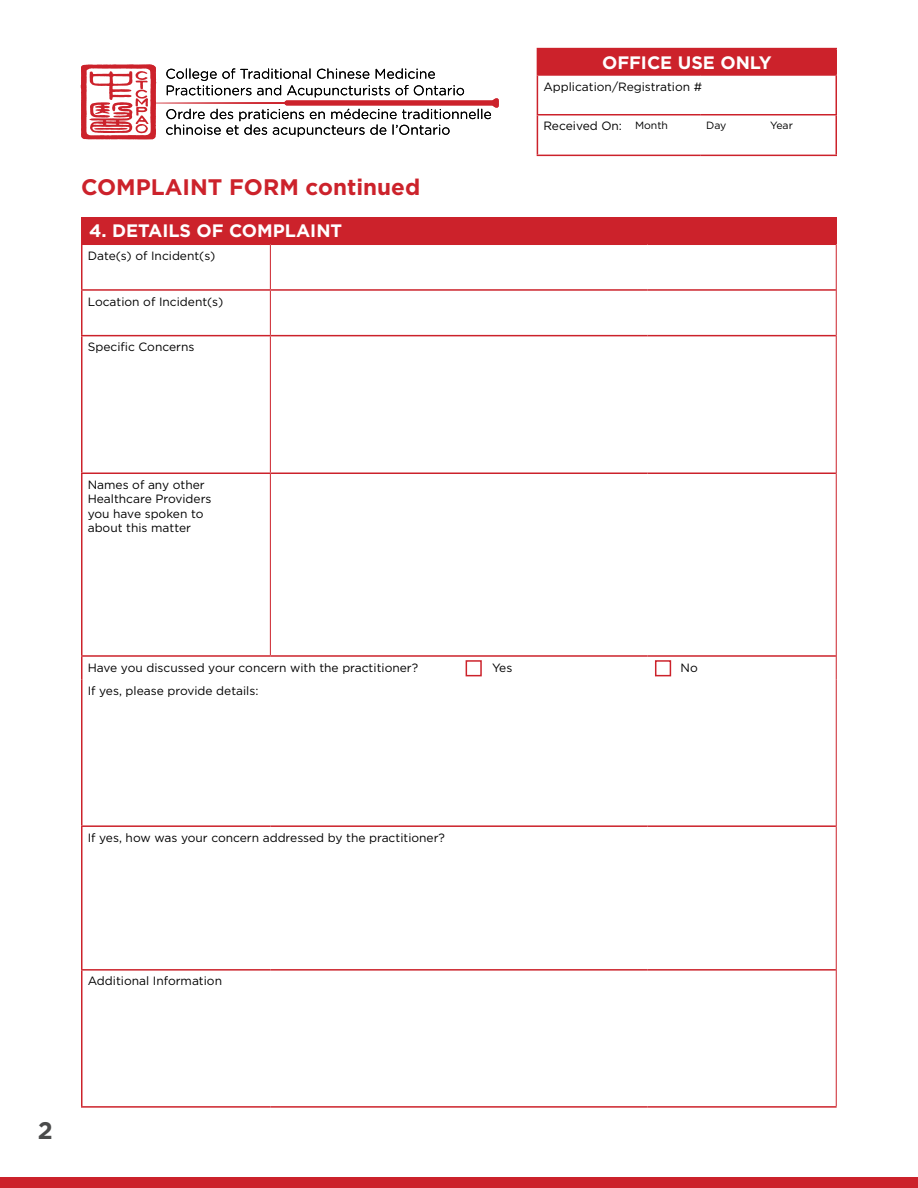
<style>
.page{position:relative;width:918px;height:1188px;background:#fff}
.page>*{position:absolute;margin:0;border:0;box-sizing:border-box;transform-origin:0 0}
.t1{font:700 24px "Gotham";color:#4a4b4b}
.t2{font:700 22.5px "Gotham";color:#cc222b}
.t3{font:700 18px "Gotham";color:#fff}
.t4{font:12px/14.4px "Gotham";color:#000}
.t5{font:10.5px "Gotham";color:#000}
.s1{font-size:10.5px}
</style>
<div class="page">
<svg style="left:81px;top:64px;width:418px;height:75px"></svg>
<div style="left:0;top:1177px;width:918px;height:11px;background:#cc222b"></div>
<div style="left:537px;top:49px;width:299px;height:26px;background:#cc222b"></div>
<hr style="left:537px;top:48px;width:92px;height:1px;background:#cc222b">
<hr style="left:629px;top:48px;width:71px;height:1px;background:#cc222b">
<hr style="left:700px;top:48px;width:64px;height:1px;background:#cc222b">
<hr style="left:764px;top:48px;width:73px;height:1px;background:#cc222b">
<svg style="left:836px;top:49px;width:1px;height:25px"></svg>
<hr style="left:537px;top:115px;width:1px;height:40px;background:#cc222b">
<hr style="left:836px;top:115px;width:1px;height:40px;background:#cc222b">
<hr style="left:537px;top:155px;width:92px;height:1px;background:#cc222b">
<hr style="left:629px;top:155px;width:71px;height:1px;background:#cc222b">
<hr style="left:764px;top:155px;width:73px;height:1px;background:#cc222b">
<hr style="left:537px;top:76px;width:1px;height:38px;background:#cc222b">
<hr style="left:537px;top:74px;width:92px;height:2px;background:#cc222b">
<hr style="left:629px;top:74px;width:71px;height:2px;background:#cc222b">
<hr style="left:700px;top:74px;width:64px;height:2px;background:#cc222b">
<hr style="left:764px;top:74px;width:73px;height:2px;background:#cc222b">
<hr style="left:836px;top:76px;width:1px;height:38px;background:#cc222b">
<hr style="left:537px;top:114px;width:92px;height:1px;background:#cc222b">
<hr style="left:629px;top:114px;width:71px;height:1px;background:#cc222b">
<hr style="left:700px;top:114px;width:64px;height:1px;background:#cc222b">
<hr style="left:700px;top:155px;width:64px;height:1px;background:#cc222b">
<hr style="left:764px;top:114px;width:73px;height:1px;background:#cc222b">
<hr style="left:81px;top:245px;width:1px;height:44px;background:#cc222b">
<hr style="left:81px;top:291px;width:1px;height:44px;background:#cc222b">
<hr style="left:81px;top:336px;width:1px;height:137px;background:#cc222b">
<hr style="left:81px;top:474px;width:1px;height:181px;background:#cc222b">
<hr style="left:81px;top:244px;width:189px;height:1px;background:#cc222b">
<hr style="left:81px;top:289px;width:189px;height:2px;background:#cc222b">
<hr style="left:81px;top:335px;width:189px;height:1px;background:#cc222b">
<hr style="left:81px;top:473px;width:189px;height:1px;background:#cc222b">
<hr style="left:270px;top:245px;width:1px;height:44px;background:#cc222b">
<hr style="left:270px;top:291px;width:1px;height:44px;background:#cc222b">
<hr style="left:270px;top:336px;width:1px;height:137px;background:#cc222b">
<hr style="left:270px;top:474px;width:1px;height:181px;background:#cc222b">
<hr style="left:270px;top:244px;width:189px;height:1px;background:#cc222b">
<hr style="left:459px;top:244px;width:189px;height:1px;background:#cc222b">
<hr style="left:648px;top:244px;width:189px;height:1px;background:#cc222b">
<hr style="left:836px;top:245px;width:1px;height:45px;background:#cc222b">
<hr style="left:836px;top:290px;width:1px;height:46px;background:#cc222b">
<hr style="left:836px;top:336px;width:1px;height:137px;background:#cc222b">
<hr style="left:836px;top:473px;width:1px;height:183px;background:#cc222b">
<hr style="left:270px;top:289px;width:189px;height:2px;background:#cc222b">
<hr style="left:459px;top:289px;width:189px;height:2px;background:#cc222b">
<hr style="left:648px;top:289px;width:188px;height:2px;background:#cc222b">
<hr style="left:270px;top:335px;width:189px;height:1px;background:#cc222b">
<hr style="left:459px;top:335px;width:189px;height:1px;background:#cc222b">
<hr style="left:648px;top:335px;width:188px;height:1px;background:#cc222b">
<hr style="left:270px;top:473px;width:189px;height:1px;background:#cc222b">
<hr style="left:459px;top:473px;width:189px;height:1px;background:#cc222b">
<hr style="left:648px;top:473px;width:188px;height:1px;background:#cc222b">
<svg style="left:81px;top:657px;width:1px;height:23px"></svg>
<hr style="left:81px;top:655px;width:189px;height:2px;background:#cc222b">
<hr style="left:270px;top:655px;width:189px;height:2px;background:#cc222b">
<hr style="left:459px;top:655px;width:189px;height:2px;background:#cc222b">
<hr style="left:648px;top:655px;width:188px;height:2px;background:#cc222b">
<svg style="left:836px;top:656px;width:1px;height:24px"></svg>
<hr style="left:81px;top:680px;width:1px;height:145px;background:#cc222b">
<hr style="left:836px;top:680px;width:1px;height:146px;background:#cc222b">
<hr style="left:81px;top:827px;width:1px;height:142px;background:#cc222b">
<hr style="left:81px;top:971px;width:1px;height:135px;background:#cc222b">
<hr style="left:81px;top:825px;width:189px;height:2px;background:#cc222b">
<hr style="left:270px;top:825px;width:189px;height:2px;background:#cc222b">
<hr style="left:459px;top:825px;width:189px;height:2px;background:#cc222b">
<hr style="left:648px;top:825px;width:188px;height:2px;background:#cc222b">
<hr style="left:81px;top:969px;width:189px;height:2px;background:#cc222b">
<hr style="left:270px;top:969px;width:189px;height:2px;background:#cc222b">
<hr style="left:459px;top:969px;width:189px;height:2px;background:#cc222b">
<hr style="left:648px;top:969px;width:188px;height:2px;background:#cc222b">
<hr style="left:81px;top:1106px;width:189px;height:2px;background:#cc222b">
<hr style="left:270px;top:1106px;width:189px;height:2px;background:#cc222b">
<hr style="left:459px;top:1106px;width:189px;height:2px;background:#cc222b">
<hr style="left:648px;top:1106px;width:189px;height:2px;background:#cc222b">
<hr style="left:836px;top:826px;width:1px;height:144px;background:#cc222b">
<hr style="left:836px;top:970px;width:1px;height:136px;background:#cc222b">
<div style="left:81px;top:217px;width:756px;height:27px;background:#cc222b"></div>
<div style="left:466px;top:660px;width:16px;height:16px;border:2px solid #cc222b"></div>
<div style="left:655px;top:660px;width:16px;height:16px;border:2px solid #cc222b"></div>
<h2 class="t2" style="left:81px;top:172px;width:341px">COMPLAINT FORM continued</h2>
<h3 class="t3" style="left:89px;top:219px;width:255px">4. DETAILS OF COMPLAINT</h3>
<p class="t4" style="left:88px;top:248px;width:129px">Date(s) of Incident(s)</p>
<p class="t4" style="left:88px;top:294px;width:137px">Location of Incident(s)</p>
<p class="t4" style="left:88px;top:340px;width:108px">Specific Concerns</p>
<p class="t4" style="left:88px;top:477px;width:125px">Names of any other<br>Healthcare Providers you have spoken to about this matter</p>
<h3 class="t3" style="left:602px;top:51px;width:171px">OFFICE USE ONLY</h3>
<p class="t4" style="left:543px;top:79px;width:160px">Application/Registration #</p>
<p class="t4" style="left:543px;top:119px;width:126px">Received On: <span class="s1">Month</span></p>
<p class="t5" style="left:706px;top:119px;width:22px">Day</p>
<p class="t5" style="left:770px;top:119px;width:24px">Year</p>
<p class="t4" style="left:88px;top:660px;width:332px">Have you discussed your concern with the practitioner?</p>
<p class="t4" style="left:492px;top:660px;width:22px">Yes</p>
<p class="t4" style="left:681px;top:660px;width:19px">No</p>
<p class="t4" style="left:88px;top:684px;width:172px">If yes, please provide details:</p>
<p class="t4" style="left:88px;top:830px;width:359px">If yes, how was your concern addressed by the practitioner?</p>
<p class="t4" style="left:88px;top:974px;width:136px">Additional Information</p>
<h1 class="t1" style="left:38px;top:1115px;width:16px">2</h1>
</div>
